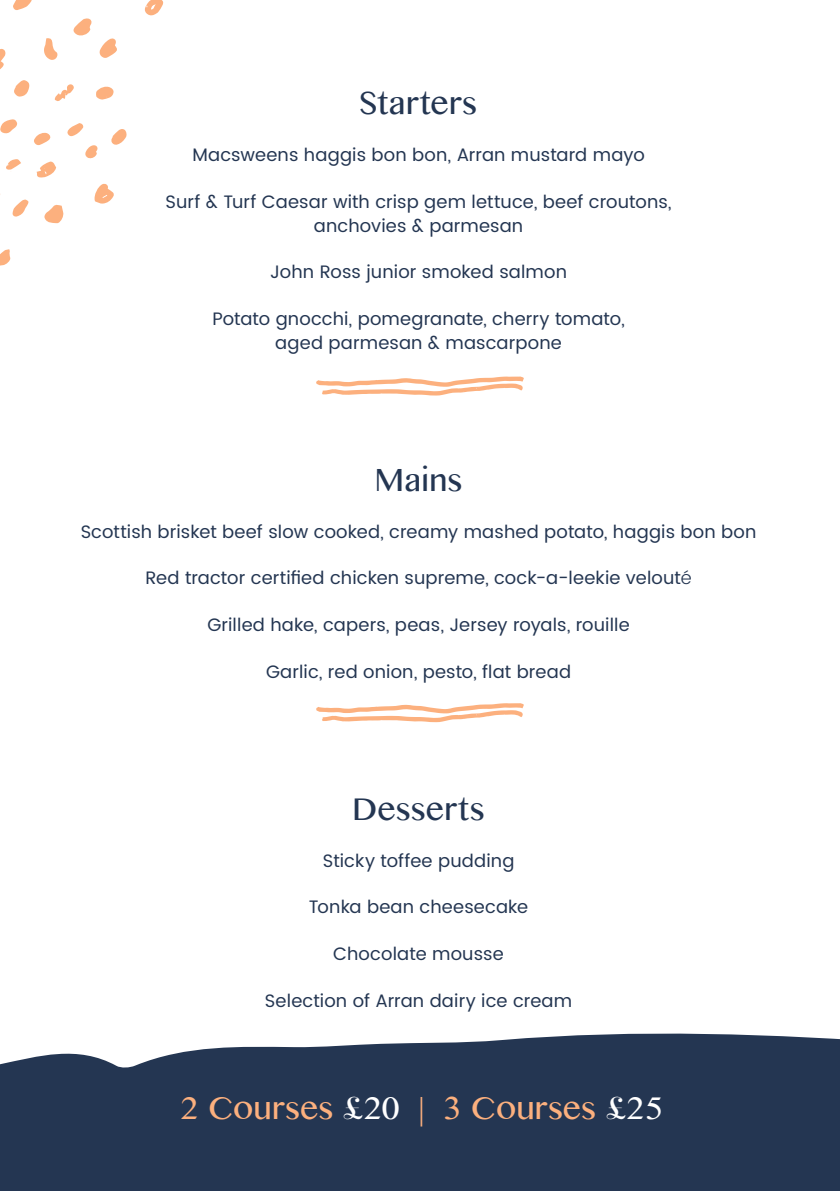
<style>
.page{position:relative;width:840px;height:1191px;background:#fff}
.page>*{position:absolute;margin:0;border:0;box-sizing:border-box;transform-origin:0 0}
.t1{font:32px "Oriya MN";letter-spacing:-.005em;color:#fcb07e}
.t2{font:32px "Oriya MN";color:#243652}
.t3{font:18px/24px "Poppins";letter-spacing:.01em;color:#243652;text-align:center}
.s1{font-weight:300}
.s2{font-family:"Butler";font-weight:500;font-size:30px;color:#fff}
.s3{color:#fff}
</style>
<div class="page">
<svg style="left:0;top:1033px;width:839px;height:158px;background:#33445e"></svg>
<svg style="left:316px;top:376px;width:207px;height:19px"></svg>
<svg style="left:316px;top:703px;width:207px;height:19px"></svg>
<svg style="left:0;top:48px;width:6px;height:21px"></svg>
<svg style="left:94px;top:184px;width:20px;height:20px"></svg>
<svg style="left:44px;top:204px;width:20px;height:19px"></svg>
<svg style="left:13px;top:0;width:19px;height:10px"></svg>
<svg style="left:99px;top:38px;width:18px;height:20px"></svg>
<svg style="left:73px;top:18px;width:19px;height:18px"></svg>
<svg style="left:144px;top:0;width:20px;height:16px"></svg>
<svg style="left:37px;top:161px;width:19px;height:17px"></svg>
<svg style="left:44px;top:38px;width:14px;height:22px"></svg>
<svg style="left:0;top:249px;width:11px;height:17px"></svg>
<svg style="left:14px;top:80px;width:16px;height:17px"></svg>
<svg style="left:96px;top:86px;width:18px;height:14px"></svg>
<svg style="left:0;top:119px;width:18px;height:15px"></svg>
<svg style="left:111px;top:129px;width:16px;height:16px"></svg>
<svg style="left:12px;top:199px;width:17px;height:18px"></svg>
<svg style="left:34px;top:132px;width:17px;height:14px"></svg>
<svg style="left:67px;top:123px;width:16px;height:13px"></svg>
<svg style="left:55px;top:84px;width:19px;height:17px"></svg>
<svg style="left:85px;top:145px;width:13px;height:14px"></svg>
<svg style="left:6px;top:159px;width:15px;height:11px"></svg>
<p class="t2" style="left:359px;top:84px;width:119px">Starters</p>
<p class="t3" style="left:192px;top:143px;width:453px">Macsweens haggis bon bon, Arran mustard mayo</p>
<p class="t3" style="left:165px;top:190px;width:507px">Surf &amp; Turf Caesar with crisp gem lettuce, beef croutons, anchovies &amp; parmesan</p>
<p class="t3" style="left:270px;top:260px;width:298px">John Ross junior smoked salmon</p>
<p class="t3" style="left:212px;top:307px;width:413px">Potato gnocchi, pomegranate, cherry tomato, aged parmesan &amp; mascarpone</p>
<p class="t2" style="left:374px;top:461px;width:89px">Mains</p>
<p class="t3" style="left:81px;top:520px;width:677px">Scottish brisket beef slow cooked, creamy mashed potato, haggis bon bon</p>
<p class="t3" style="left:145px;top:566px;width:547px">Red tractor certified chicken supreme, cock-a-leekie velout<span class="s1">é</span></p>
<p class="t3" style="left:207px;top:613px;width:424px">Grilled hake, capers, peas, Jersey royals, rouille</p>
<p class="t3" style="left:266px;top:660px;width:306px">Garlic, red onion, pesto, flat bread</p>
<p class="t2" style="left:352px;top:790px;width:134px">Desserts</p>
<p class="t3" style="left:322px;top:849px;width:193px">Sticky toffee pudding</p>
<p class="t3" style="left:309px;top:895px;width:221px">Tonka bean cheesecake</p>
<p class="t3" style="left:333px;top:942px;width:172px">Chocolate mousse</p>
<p class="t3" style="left:265px;top:989px;width:308px">Selection of Arran dairy ice cream</p>
<p class="t1" style="left:180px;top:1089px;width:484px">2 Courses <span class="s2">£</span><span class="s3">20</span> | 3 Courses <span class="s2">£</span><span class="s3">25</span></p>
</div>
